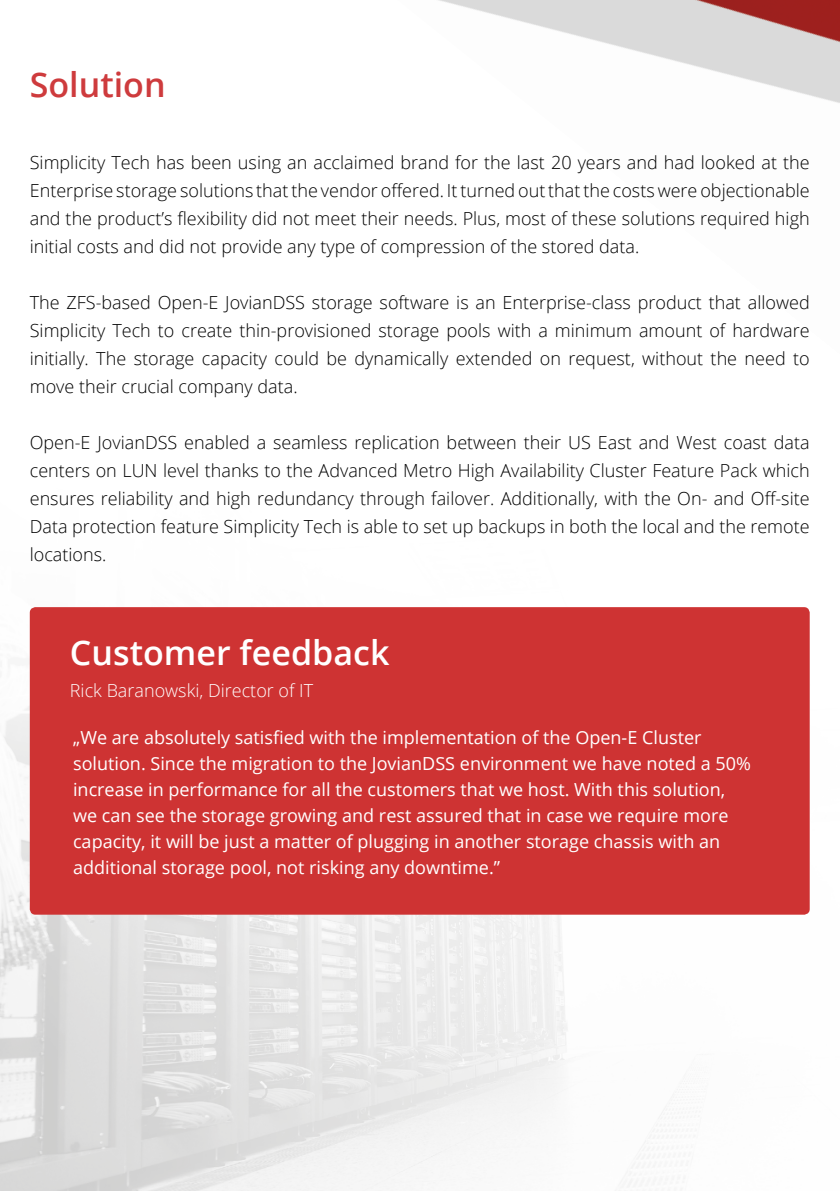
<style>
.page{position:relative;width:840px;height:1191px;background:#fff}
.page>*{position:absolute;margin:0;border:0;box-sizing:border-box;transform-origin:0 0}
.t1{font:600 34px "Open Sans";color:#fff}
.t2{font:600 34px "Open Sans";color:#ce3b3d}
.t3{font:300 18px/28px "Open Sans";color:#000;text-align:justify}
.t4{font:18px/26px "Open Sans";color:#fff}
.t5{font:300 18px "Open Sans";color:#fff}
</style>
<div class="page">
<img style="left:0;top:607px;width:810px;height:584px">
<img style="left:438px;top:0;width:401px;height:103px">
<div style="left:30px;top:607px;width:779px;height:307px;background:#ce3333;border-radius:6px"></div>
<h1 class="t2" style="left:30px;top:61px;width:137px">Solution</h1>
<p class="t3" style="left:30px;top:148px;width:781px">Simplicity Tech has been using an acclaimed brand for the last 20 years and had looked at the Enterprise storage solutions that the vendor offered. It turned out that the costs were objectionable and the product’s flexibility did not meet their needs. Plus, most of these solutions required high initial costs and did not provide any type of compression of the stored data.</p>
<p class="t3" style="left:30px;top:288px;width:781px">The ZFS-based Open-E JovianDSS storage software is an Enterprise-class product that allowed Simplicity Tech to create thin-provisioned storage pools with a minimum amount of hardware initially. The storage capacity could be dynamically extended on request, without the need to move their crucial company data.</p>
<p class="t3" style="left:30px;top:428px;width:781px">Open-E JovianDSS enabled a seamless replication between their US East and West coast data centers on LUN level thanks to the Advanced Metro High Availability Cluster Feature Pack which ensures reliability and high redundancy through failover. Additionally, with the On- and Off-site Data protection feature Simplicity Tech is able to set up backups in both the local and the remote locations.</p>
<h1 class="t1" style="left:70px;top:629px;width:321px">Customer feedback</h1>
<p class="t5" style="left:70px;top:678px;width:245px">Rick Baranowski, Director of IT</p>
<p class="t4" style="left:73px;top:724px;width:679px">„We are absolutely satisfied with the implementation of the Open-E Cluster solution. Since the migration to the JovianDSS environment we have noted a 50% increase in performance for all the customers that we host. With this solution, we can see the storage growing and rest assured that in case we require more capacity, it will be just a matter of plugging in another storage chassis with an additional storage pool, not risking any downtime.”</p>
</div>
